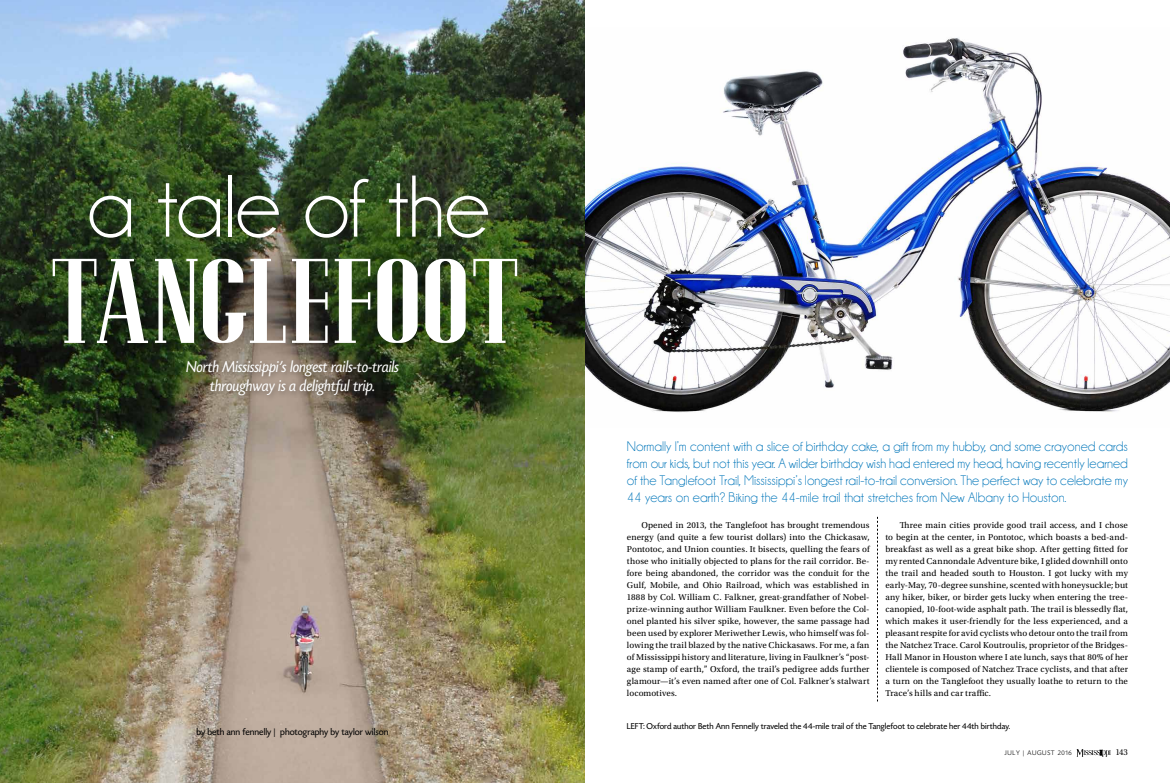
<style>
.page{position:relative;width:1170px;height:783px;background:#fff}
.page>*{position:absolute;margin:0;border:0;box-sizing:border-box;transform-origin:0 0}
.t1{font:105.1px "Pottery Barn";letter-spacing:-.005em;color:#fff}
.t2{font:88.5px "Champagne&Limousines";letter-spacing:-.01em;color:#fff}
.t3{font:italic 16.6px/19px "Today Sans HEFOP";color:#fff;text-align:center}
.t4{font:14px/17px "Champagne&Limousines";color:#0076ba;text-align:justify}
.t5{font:11px "Utopia Headline";color:#000}
.t6{font:10px "Today Sans HEFOP";letter-spacing:.005em;color:#000}
.t7{font:9px/12px "Utopia Std";letter-spacing:.015em;color:#000;text-align:justify}
.t8{font:9px "Today Sans HEFOP";letter-spacing:.01em;color:#000}
.t9{font:300 7px "Today Sans HEFOP";letter-spacing:.1em;color:#000}
</style>
<div class="page">
<svg style="left:1076px;top:749px;width:35px;height:8px"></svg>
<img style="left:585px;top:38px;width:585px;height:375px">
<img style="left:0;top:0;width:585px;height:783px">
<div style="left:183px;top:358px;width:222px;height:45px;background:#000;opacity:.33"></div>
<svg style="left:877px;top:517px;width:1px;height:184px"></svg>
<h2 class="t2" style="left:86px;top:157px;width:405px">a tale of the</h2>
<h1 class="t1" style="left:53px;top:245px;width:472px">TANGLEFOOT</h1>
<h3 class="t3" style="left:186px;top:357px;width:214px">North Mississippi’s longest rails-to-trails throughway is a delightful trip.</h3>
<p class="t6" style="left:196px;top:727px;width:194px">by beth ann fennelly | photography by taylor wilson</p>
<p class="t4" style="left:627px;top:438px;width:503px">Normally I’m content with a slice of birthday cake, a gift from my hubby, and some crayoned cards from our kids, but not this year. A wilder birthday wish had entered my head, having recently learned of the Tanglefoot Trail, Mississippi’s longest rail-to-trail conversion. The perfect way to celebrate my 44 years on earth? Biking the 44-mile trail that stretches from New Albany to Houston.</p>
<p class="t7" style="left:627px;top:519px;width:244px;text-indent:14px">Opened in 2013, the Tanglefoot has brought tremendous energy (and quite a few tourist dollars) into the Chickasaw, Pontotoc, and Union counties. It bisects, quelling the fears of those who initially objected to plans for the rail corridor. Be&shy;fore being abandoned, the corridor was the conduit for the Gulf, Mobile, and Ohio Railroad, which was established in 1888 by Col. William C. Falkner, great-grandfather of Nobel&shy;prize-winning author William Faulkner. Even before the Col&shy;onel planted his silver spike, however, the same passage had been used by explorer Meriwether Lewis, who himself was fol&shy;lowing the trail blazed by the native Chickasaws. For me, a fan of Mississippi history and literature, living in Faulkner’s “post&shy;age stamp of earth,” Oxford, the trail’s pedigree adds further glamour—it’s even named after one of Col. Falkner’s stalwart locomotives.</p>
<p class="t7" style="left:885px;top:519px;width:244px;text-indent:14px">Three main cities provide good trail access, and I chose to begin at the center, in Pontotoc, which boasts a bed-and&shy;breakfast as well as a great bike shop. After getting fitted for my rented Cannondale Adventure bike, I glided downhill onto the trail and headed south to Houston. I got lucky with my early-May, 70-degree sunshine, scented with honeysuckle; but any hiker, biker, or birder gets lucky when entering the tree&shy;canopied, 10-foot-wide asphalt path. The trail is blessedly flat, which makes it user-friendly for the less experienced, and a pleasant respite for avid cyclists who detour onto the trail from the Natchez Trace. Carol Koutroulis, proprietor of the Bridges-Hall Manor in Houston where I ate lunch, says that 80% of her clientele is composed of Natchez Trace cyclists, and that after a turn on the Tanglefoot they usually loathe to return to the Trace’s hills and car traffic.</p>
<p class="t8" style="left:627px;top:721px;width:385px">LEFT: Oxford author Beth Ann Fennelly traveled the 44-mile trail of the Tanglefoot to celebrate her 44th birthday.</p>
<p class="t9" style="left:1005px;top:749px;width:69px">JULY | AUGUST 2016</p>
<p class="t5" style="left:1116px;top:747px;width:14px">143</p>
</div>
